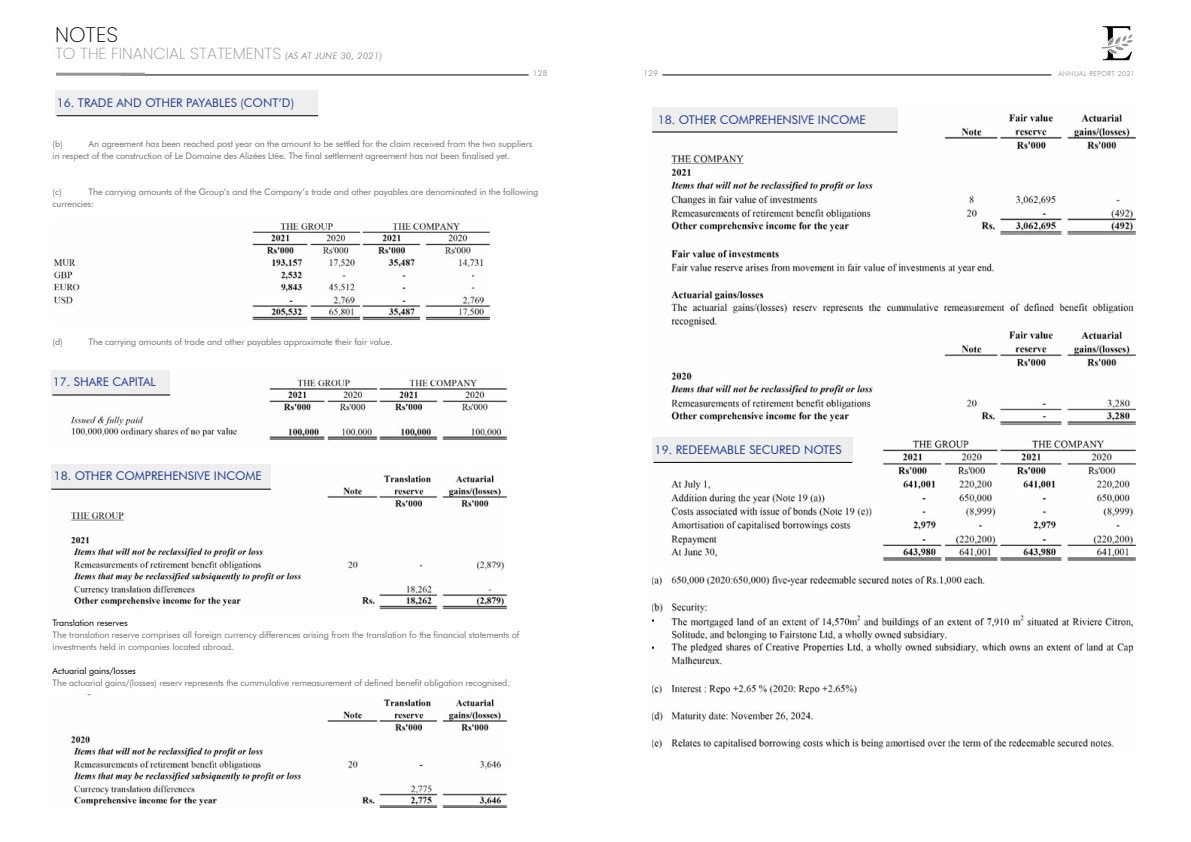
<style>
.page{position:relative;width:1191px;height:842px;background:#fff}
.page>*{position:absolute;margin:0;border:0;box-sizing:border-box;transform-origin:0 0}
.t1{font:200 21px "Poppins";color:#000}
.t2{font:200 16px "Poppins";color:#949699}
.t3{font:12px "Futura BT";color:#24418e}
.t4{font:9px/12px "Futura BT";letter-spacing:-.01em;color:#6e6f71}
.t5{font:9px "Futura BT";letter-spacing:-.01em;color:#000}
.t6{font:300 8px "Futura BT";letter-spacing:.05em;color:#878787}
.t7{font:300 7px "Futura BT";letter-spacing:.05em;color:#878787}
.s1{font-family:"Futura BT";font-weight:300;font-style:italic;font-size:9px;color:#6e6f71}
</style>
<div class="page">
<hr style="left:121px;top:75px;width:407px;height:1px;background:#000">
<svg style="left:1101px;top:26px;width:32px;height:34px"></svg>
<div style="left:55px;top:91px;width:263px;height:25px;background:#eee"></div>
<hr style="left:57px;top:115px;width:261px;height:1px;background:#000">
<img style="left:53px;top:222px;width:436px;height:99px">
<img style="left:51px;top:377px;width:455px;height:63px">
<img style="left:71px;top:473px;width:435px;height:137px">
<img style="left:71px;top:694px;width:435px;height:113px">
<div style="left:51px;top:370px;width:119px;height:25px;background:#eee"></div>
<hr style="left:52px;top:394px;width:118px;height:1px;background:#000">
<div style="left:51px;top:464px;width:220px;height:26px;background:#eee"></div>
<hr style="left:51px;top:489px;width:220px;height:1px;background:#000">
<img style="left:652px;top:107px;width:483px;height:644px">
<div style="left:652px;top:437px;width:200px;height:26px;background:#eee"></div>
<hr style="left:653px;top:462px;width:199px;height:1px;background:#000">
<div style="left:652px;top:107px;width:245px;height:25px;background:#eee"></div>
<hr style="left:652px;top:131px;width:245px;height:1px;background:#000">
<hr style="left:662px;top:75px;width:389px;height:1px;background:#000">
<hr style="left:56px;top:73px;width:89px;height:3px;background:#949699">
<h1 class="t1" style="left:55px;top:23px;width:64px">NOTES</h1>
<h2 class="t2" style="left:55px;top:44px;width:329px">TO THE FINANCIAL STATEMENTS <span class="s1">(AS AT JUNE 30, 2021)</span></h2>
<p class="t6" style="left:533px;top:68px;width:16px">128</p>
<h3 class="t3" style="left:57px;top:95px;width:239px">16. TRADE AND OTHER PAYABLES (CONT’D)</h3>
<p class="t4" style="left:53px;top:138px;width:12px">(b)</p>
<p class="t4" style="left:53px;top:138px;width:481px;text-indent:36px">An agreement has been reached post year on the amount to be settled for the claim received from the two suppliers in respect of the construction of Le Domaine des Alizées Ltée. The final settlement agreement has not been finalised yet.</p>
<p class="t4" style="left:53px;top:186px;width:11px">(c)</p>
<p class="t4" style="left:53px;top:186px;width:487px;text-indent:36px">The carrying amounts of the Group’s and the Company’s trade and other payables are denominated in the following currencies:</p>
<p class="t4" style="left:53px;top:335px;width:12px">(d)</p>
<p class="t4" style="left:89px;top:335px;width:306px">The carrying amounts of trade and other payables approximate their fair value.</p>
<h3 class="t3" style="left:53px;top:374px;width:105px">17. SHARE CAPITAL</h3>
<h3 class="t3" style="left:54px;top:469px;width:210px">18. OTHER COMPREHENSIVE INCOME</h3>
<p class="t5" style="left:53px;top:617px;width:77px">Translation reserves</p>
<p class="t4" style="left:53px;top:628px;width:468px">The translation reserve comprises all foreign currency differences arising from the translation fo the financial statements of investments held in companies located abroad.</p>
<p class="t5" style="left:53px;top:665px;width:85px">Actuarial gains/losses</p>
<p class="t4" style="left:53px;top:676px;width:459px">The actuarial gains/(losses) reserv represents the cummulative remeasurement of defined benefit obligation recognised.</p>
<p class="t6" style="left:643px;top:68px;width:16px">129</p>
<p class="t7" style="left:1058px;top:69px;width:78px">ANNUAL REPORT 2021</p>
<h3 class="t3" style="left:657px;top:113px;width:210px">18. OTHER COMPREHENSIVE INCOME</h3>
<h3 class="t3" style="left:654px;top:442px;width:188px">19. REDEEMABLE SECURED NOTES</h3>
</div>
